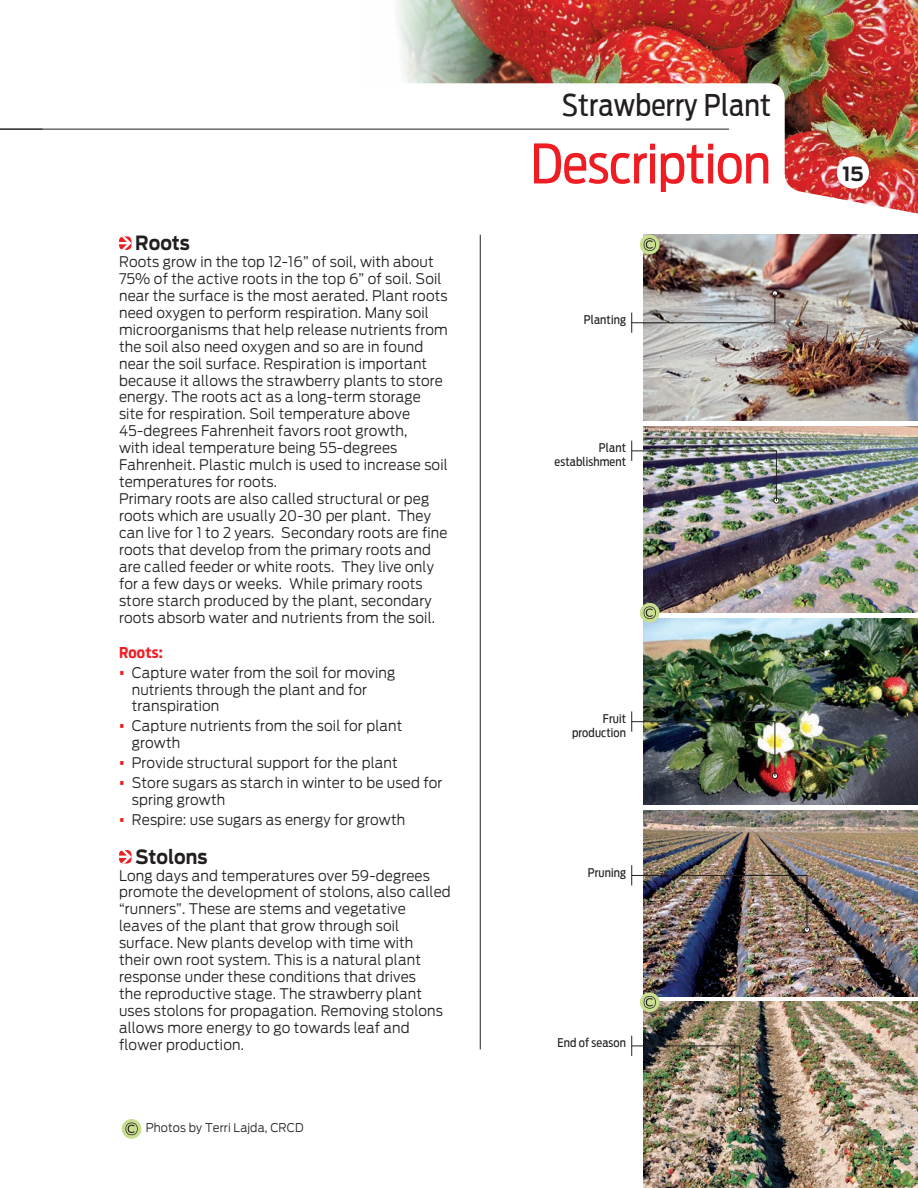
<style>
.page{position:relative;width:918px;height:1188px;background:#fff}
.page>*{position:absolute;margin:0;border:0;box-sizing:border-box;transform-origin:0 0}
.t1{font:54px "Antenna Cond";letter-spacing:-.01em;color:#ee1d23}
.t2{font:30px "Antenna Cond";letter-spacing:.005em;color:#231f20}
.Subtitulo{font:700 19.5px "Antenna";color:#231f20;scale:.9 1}
.Texto_general{font:700 19.5px "Antenna";color:#231f20;scale:.9 1}
.Subtitulo-2{font:700 19.5px "Antenna";color:#231f20}
.Texto_general-2{font:700 15px "Antenna Cond";letter-spacing:.01em;color:#ee1d23}
.Texto_general-3{font:300 14.55px/17px "Antenna";letter-spacing:.01em;color:#231f20;scale:.94 1}
.Puntos{font:300 14.55px/17px "Antenna";letter-spacing:.01em;color:#231f20;scale:.94 1}
.Explicacion_dere{font:12px/13.5px "Antenna Cond";letter-spacing:.01em;color:#231f20;text-align:right}
.Nutricion{font:300 12px "Antenna";letter-spacing:.01em;color:#231f20;scale:.94 1}
.s1{font-family:"Antenna Cond";font-weight:700;font-size:16.5px;color:#ee1d23}
</style>
<div class="page">
<img style="left:363px;top:0;width:555px;height:214px">
<div style="left:837px;top:156px;width:32px;height:33px;background:#fff;border-radius:50%"></div>
<img style="left:644px;top:426px;width:274px;height:187px">
<img style="left:644px;top:234px;width:274px;height:187px">
<img style="left:644px;top:618px;width:274px;height:187px">
<img style="left:644px;top:810px;width:274px;height:187px">
<img style="left:644px;top:1002px;width:274px;height:186px">
<hr style="left:0;top:129px;width:729px;height:1px;background:#231f20">
<svg style="left:631px;top:290px;width:147px;height:43px;background:#b4b4b4"></svg>
<img style="left:631px;top:441px;width:148px;height:63px">
<img style="left:631px;top:711px;width:147px;height:68px">
<img style="left:631px;top:865px;width:179px;height:68px">
<img style="left:631px;top:1036px;width:112px;height:76px">
<svg style="left:119px;top:236px;width:12px;height:14px"></svg>
<svg style="left:119px;top:850px;width:12px;height:14px"></svg>
<hr style="left:480px;top:235px;width:1px;height:814px;background:#231f20">
<svg style="left:122px;top:1119px;width:19px;height:20px"></svg>
<svg style="left:125px;top:1123px;width:13px;height:12px"></svg>
<svg style="left:640px;top:992px;width:20px;height:20px"></svg>
<svg style="left:644px;top:996px;width:12px;height:13px"></svg>
<svg style="left:640px;top:603px;width:20px;height:20px"></svg>
<svg style="left:644px;top:606px;width:12px;height:13px"></svg>
<div style="left:640px;top:235px;width:20px;height:19px;background:#c7df8e;border-radius:50%"></div>
<svg style="left:644px;top:238px;width:12px;height:13px"></svg>
<p class="Texto_general" style="left:135px;top:231px;width:62px">Roots</p>
<p class="Texto_general-3" style="left:119px;top:253px;width:351px">Roots grow in the top 12-16” of soil, with about 75% of the active roots in the top 6” of soil. Soil near the surface is the most aerated. Plant roots need oxygen to perform respiration. Many soil microorganisms that help release nutrients from the soil also need oxygen and so are in found near the soil surface. Respiration is important because it allows the strawberry plants to store energy. The roots act as a long-term storage site for respiration. Soil temperature above 45-degrees Fahrenheit favors root growth,<br>with ideal temperature being 55-degrees Fahrenheit. Plastic mulch is used to increase soil temperatures for roots.</p>
<p class="Texto_general-3" style="left:119px;top:490px;width:351px">Primary roots are also called structural or peg roots which are usually 20-30 per plant. They can live for 1 to 2 years. Secondary roots are fine roots that develop from the primary roots and are called feeder or white roots. They live only for a few days or weeks. While primary roots store starch produced by the plant, secondary roots absorb water and nutrients from the soil.</p>
<p class="Texto_general-2" style="left:119px;top:643px;width:45px">Roots:</p>
<p class="Puntos" style="left:132px;top:664px;width:282px;text-indent:-13px"><span class="s1">•</span> Capture water from the soil for moving nutrients through the plant and for transpiration</p>
<p class="Puntos" style="left:132px;top:718px;width:289px;text-indent:-13px"><span class="s1">•</span> Capture nutrients from the soil for plant growth</p>
<p class="Puntos" style="left:119px;top:754px;width:298px"><span class="s1">•</span> Provide structural support for the plant</p>
<p class="Puntos" style="left:132px;top:774px;width:332px;text-indent:-13px"><span class="s1">•</span> Store sugars as starch in winter to be used for spring growth</p>
<p class="Puntos" style="left:119px;top:811px;width:306px"><span class="s1">•</span> Respire: use sugars as energy for growth</p>
<p class="Subtitulo" style="left:136px;top:845px;width:81px">Stolons</p>
<p class="Texto_general-3" style="left:119px;top:867px;width:354px">Long days and temperatures over 59-degrees promote the development of stolons, also called “runners”. These are stems and vegetative leaves of the plant that grow through soil surface. New plants develop with time with<br>their own root system. This is a natural plant response under these conditions that drives<br>the reproductive stage. The strawberry plant uses stolons for propagation. Removing stolons allows more energy to go towards leaf and flower production.</p>
<p class="Nutricion" style="left:146px;top:1121px;width:169px">Photos by Terri Lajda, CRCD</p>
<p class="t2" style="left:562px;top:88px;width:211px">Strawberry Plant</p>
<p class="t1" style="left:530px;top:132px;width:242px">Description</p>
<p class="Explicacion_dere" style="left:584px;top:313px;width:44px">Planting</p>
<p class="Explicacion_dere" style="left:555px;top:441px;width:73px">Plant establishment</p>
<p class="Subtitulo-2" style="left:842px;top:162px;width:23px">15</p>
<p class="Explicacion_dere" style="left:603px;top:712px;width:25px">Fruit</p>
<p class="Explicacion_dere" style="left:572px;top:725px;width:56px">production</p>
<p class="Explicacion_dere" style="left:588px;top:866px;width:40px">Pruning</p>
<p class="Explicacion_dere" style="left:557px;top:1036px;width:70px">End of season</p>
</div>
